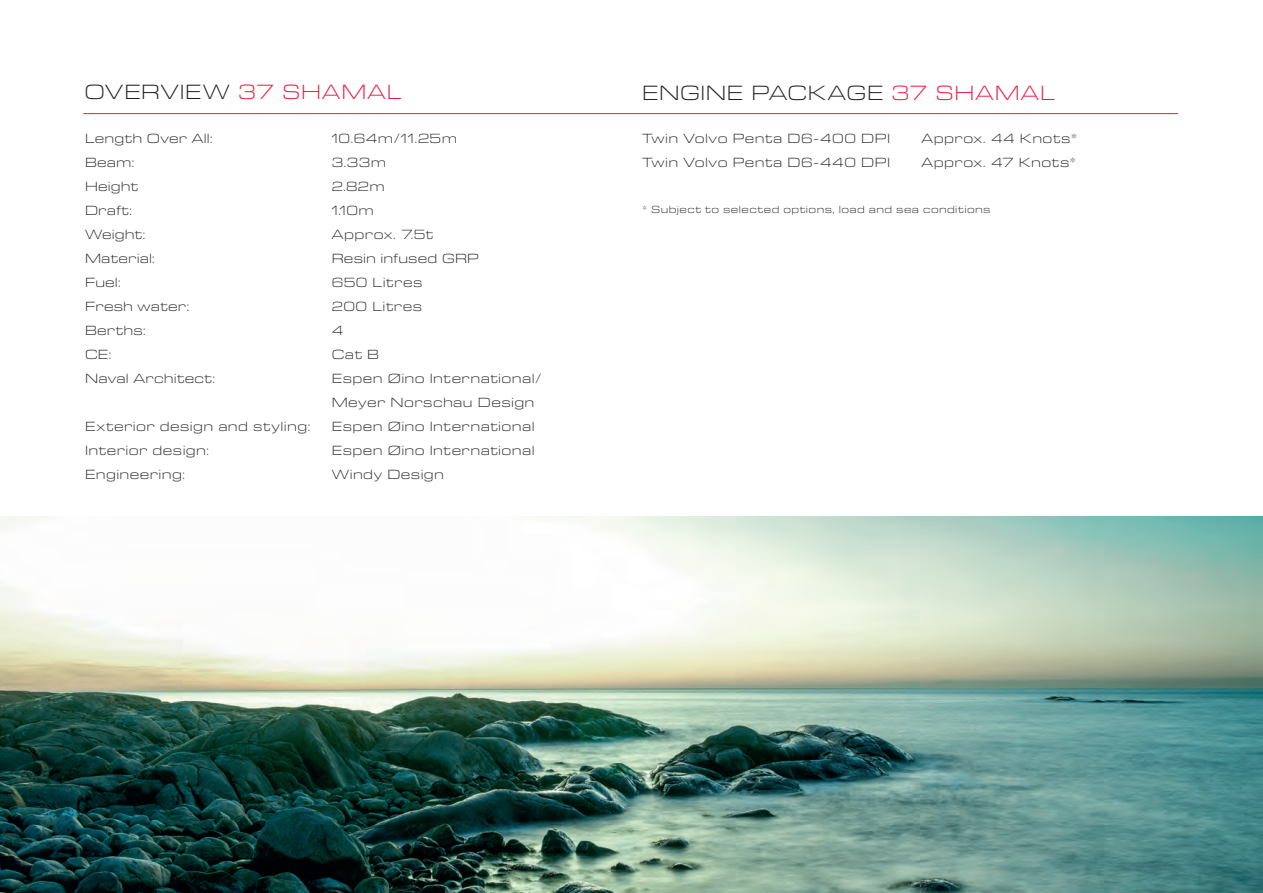
<style>
.page{position:relative;width:1263px;height:893px;background:#fff}
.page>*{position:absolute;margin:0;border:0;box-sizing:border-box;transform-origin:0 0}
.t1{font:300 expanded 21px "Eurostile Next LT Pro";letter-spacing:.03em;color:#231f20}
.t2{font:300 expanded 21px "Eurostile Next LT Pro";letter-spacing:.055em;color:#231f20}
.t3{font:300 expanded 13.5px/24px "Eurostile Next LT Pro";letter-spacing:.03em;color:#231f20}
.t4{font:300 expanded 13.5px/24px "Eurostile Next LT Pro";letter-spacing:.01em;color:#231f20}
.t5{font:300 expanded 10.5px "Eurostile Next LT Pro";letter-spacing:.04em;color:#231f20}
.s1{color:#ed1a40}
</style>
<div class="page">
<img style="left:0;top:516px;width:1263px;height:377px">
<hr style="left:83px;top:113px;width:1095px;height:1px;background:#ed1a40">
<p class="t2" style="left:84px;top:81px;width:319px">OVERVIEW <span class="s1">37 SHAMAL</span></p>
<p class="t4" style="left:85px;top:127px;width:129px">Length Over All:</p>
<p class="t3" style="left:85px;top:151px;width:51px">Beam:</p>
<p class="t3" style="left:85px;top:175px;width:55px">Height</p>
<p class="t4" style="left:85px;top:199px;width:62px">Draft:<br>Weight:</p>
<p class="t3" style="left:85px;top:247px;width:106px">Material:<br>Fuel:<br>Fresh water:<br>Berths:<br>CE:</p>
<p class="t3" style="left:85px;top:367px;width:132px">Naval Architect:</p>
<p class="t3" style="left:85px;top:415px;width:227px">Exterior design and styling:</p>
<p class="t3" style="left:85px;top:439px;width:126px">Interior design:<br>Engineering:</p>
<p class="t3" style="left:332px;top:127px;width:127px">10.64m/11.25m</p>
<p class="t3" style="left:332px;top:151px;width:56px">3.33m</p>
<p class="t3" style="left:332px;top:175px;width:54px">2.82m</p>
<p class="t3" style="left:332px;top:199px;width:43px">1.10m</p>
<p class="t3" style="left:332px;top:223px;width:103px">Approx. 7.5t</p>
<p class="t4" style="left:332px;top:247px;width:149px">Resin infused GRP</p>
<p class="t3" style="left:332px;top:271px;width:212px">650 Litres<br>200 Litres<br>4<br>Cat B<br>Espen Øino International/<br>Meyer Norschau Design</p>
<p class="t3" style="left:332px;top:415px;width:204px">Espen Øino International</p>
<p class="t3" style="left:332px;top:439px;width:204px">Espen Øino International<br>Windy Design</p>
<p class="t1" style="left:642px;top:81px;width:414px">ENGINE PACKAGE <span class="s1">37 SHAMAL</span></p>
<p class="t3" style="left:642px;top:127px;width:249px">Twin Volvo Penta D6-400 DPI</p>
<p class="t3" style="left:642px;top:151px;width:249px">Twin Volvo Penta D6-440 DPI</p>
<p class="t3" style="left:921px;top:127px;width:157px">Approx. 44 Knots*</p>
<p class="t3" style="left:921px;top:151px;width:156px">Approx. 47 Knots*</p>
<p class="t5" style="left:642px;top:203px;width:350px">* Subject to selected options, load and sea conditions</p>
</div>
